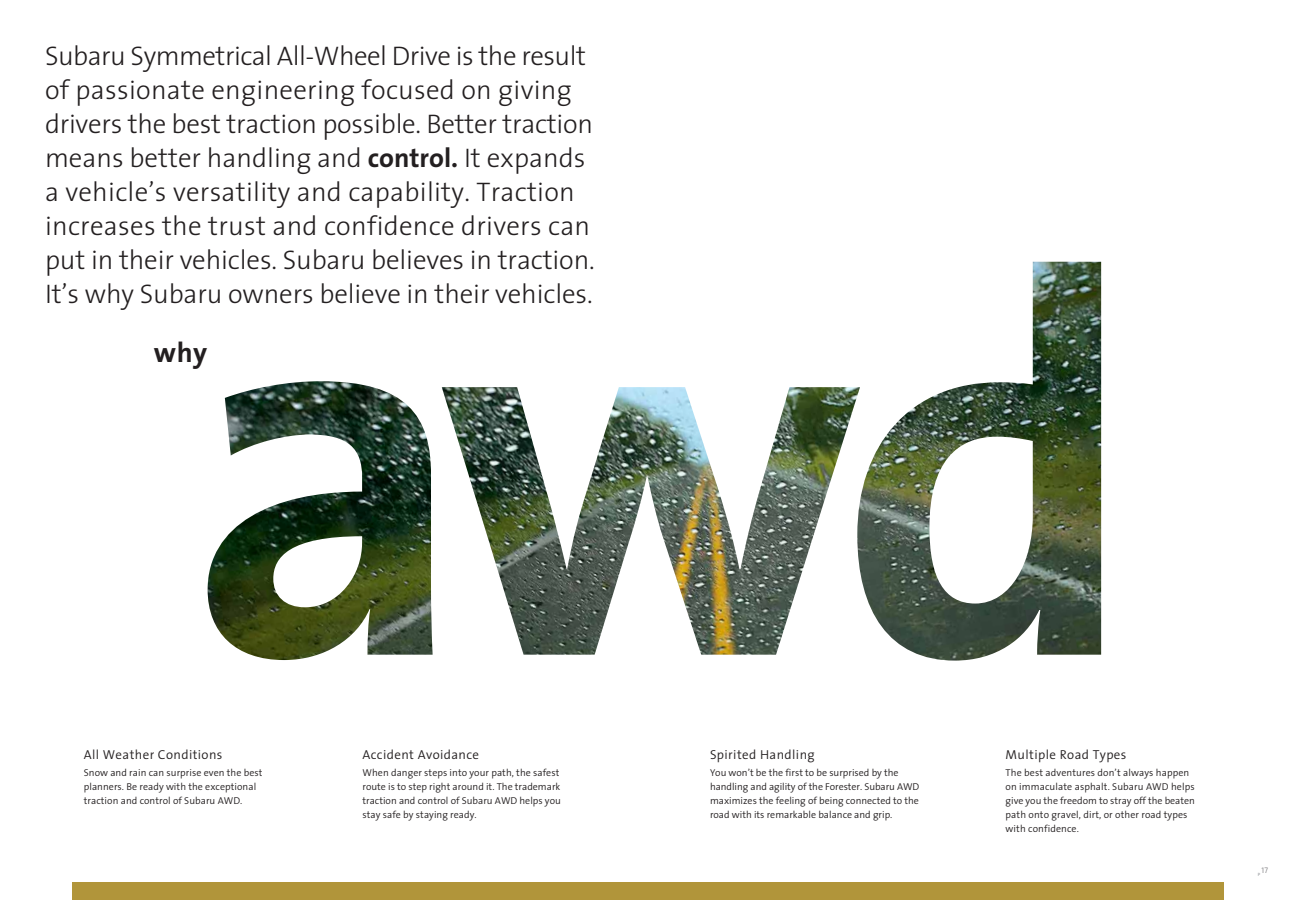
<style>
.page{position:relative;width:1296px;height:900px;background:#fff}
.page>*{position:absolute;margin:0;border:0;box-sizing:border-box;transform-origin:0 0}
.t1{font:28px "The Sans Bold Subaru";color:#231f20}
.t2{font:27px/34px "The Sans Light Subaru";letter-spacing:-.005em;color:#231f20}
.t3{font:13px "The Sans Semi Light Subaru";letter-spacing:.03em;color:#231f20}
.t4{font:10px/14px "The Sans Semi Light Subaru";letter-spacing:.005em;color:#231f20}
.t5{font:8px "The Sans Light Subaru";color:#717073}
.s1{font-family:"The Sans Bold Subaru"}
</style>
<div class="page">
<div style="left:72px;top:882px;width:1152px;height:18px;background:#b1953a"></div>
<img style="left:208px;top:262px;width:893px;height:399px">
<p class="t2" style="left:45px;top:41px;width:551px">Subaru Symmetrical All-Wheel Drive is the result of passionate engineering focused on giving drivers the best traction possible. Better traction means better handling and <span class="s1">control.</span> It expands a vehicle’s versatility and capability. Traction increases the trust and confidence drivers can put in their vehicles. Subaru believes in traction.<br>It’s why Subaru owners believe in their vehicles.</p>
<h1 class="t1" style="left:154px;top:339px;width:55px">why</h1>
<h3 class="t3" style="left:84px;top:748px;width:140px">All Weather Conditions</h3>
<p class="t4" style="left:84px;top:766px;width:180px">Snow and rain can surprise even the best planners. Be ready with the exceptional traction and control of Subaru AWD.</p>
<h3 class="t3" style="left:363px;top:748px;width:118px">Accident Avoidance</h3>
<p class="t4" style="left:363px;top:766px;width:200px">When danger steps into your path, the safest route is to step right around it. The trademark traction and control of Subaru AWD helps you stay safe by staying ready.</p>
<h3 class="t3" style="left:710px;top:748px;width:106px">Spirited Handling</h3>
<p class="t4" style="left:710px;top:766px;width:211px">You won’t be the first to be surprised by the handling and agility of the Forester. Subaru AWD maximizes the feeling of being connected to the road with its remarkable balance and grip.</p>
<h3 class="t3" style="left:1006px;top:748px;width:122px">Multiple Road Types</h3>
<p class="t4" style="left:1006px;top:766px;width:191px">The best adventures don’t always happen on immaculate asphalt. Subaru AWD helps give you the freedom to stray off the beaten path onto gravel, dirt, or other road types with confidence.</p>
<p class="t5" style="left:1258px;top:867px;width:12px"><sub>P</sub> 17</p>
</div>
